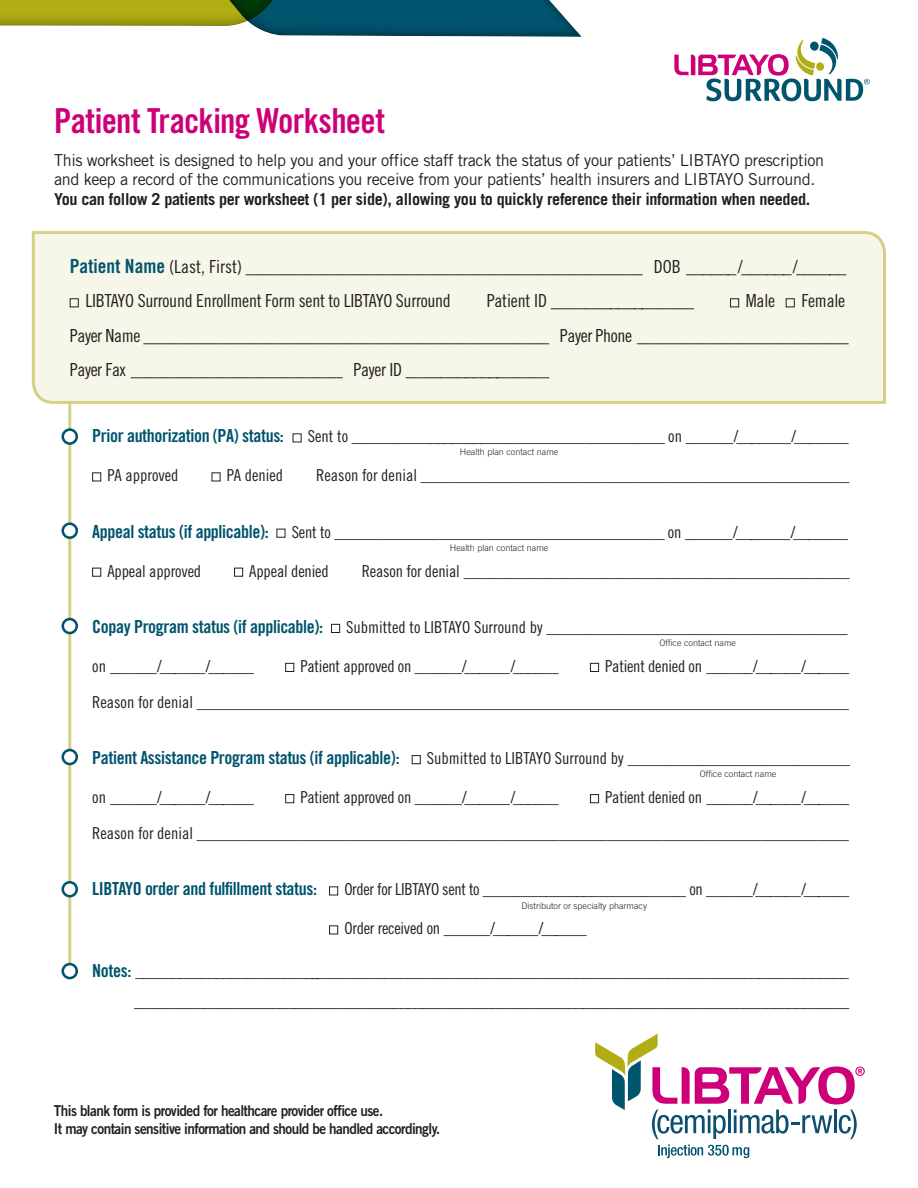
<style>
.page{position:relative;width:918px;height:1188px;background:#fff}
.page>*{position:absolute;margin:0;border:0;box-sizing:border-box;transform-origin:0 0}
.HEADLINE{font:34.5px "Trade Gothic LT Std Bd Cn 20";letter-spacing:-.02em;color:#cd007a}
.t1{font:18px "Trade Gothic LT Std";color:#231f20}
.t2{font:18px "Trade Gothic LT Std Bd Cn 20";letter-spacing:-.02em;color:#00546e}
.t3{font:18px/34.5px "Trade Gothic LT Std Cn 18";letter-spacing:-.015em;color:#231f20}
.SUBHEAD_2{font:16.5px/19.8px "Trade Gothic LT Std";letter-spacing:-.02em;color:#231f20;text-align:right}
.t4{font:16.5px "Trade Gothic LT Std Cn 18";letter-spacing:-.01em;color:#231f20}
.DISCLAIMER{font:15px/18px "Trade Gothic LT Std Bd 2";letter-spacing:-.04em;color:#231f20;scale:.9 1}
.t5{font:300 9px "Trade Gothic LT Std";color:#231f20}
.s1{font-weight:700}
.s2{font-family:"Trade Gothic LT Std Bd Cn 20";font-size:19.5px;color:#00546e}
.s3{font-family:"Trade Gothic LT Std"}
.s4{font-family:"Trade Gothic LT Std Cn 18"}
.s5{font-family:"Trade Gothic LT Std Bd Cn 20";font-size:18px;color:#00546e}
</style>
<div class="page">
<hr style="left:68px;top:404px;width:3px;height:567px;background:#d5d088">
<div style="left:63px;top:430px;width:14px;height:14px;background:#fff;border-radius:50%"></div>
<div style="left:62px;top:428px;width:16px;height:17px;border:3px solid #00546e;border-radius:50%"></div>
<div style="left:63px;top:524px;width:14px;height:14px;background:#fff;border-radius:50%"></div>
<div style="left:62px;top:522px;width:16px;height:17px;border:3px solid #00546e;border-radius:50%"></div>
<div style="left:63px;top:619px;width:14px;height:14px;background:#fff;border-radius:50%"></div>
<div style="left:62px;top:618px;width:16px;height:16px;border:3px solid #00546e;border-radius:50%"></div>
<div style="left:63px;top:882px;width:14px;height:14px;background:#fff;border-radius:50%"></div>
<div style="left:62px;top:881px;width:16px;height:16px;border:3px solid #00546e;border-radius:50%"></div>
<div style="left:63px;top:750px;width:14px;height:14px;background:#fff;border-radius:50%"></div>
<div style="left:62px;top:749px;width:16px;height:16px;border:3px solid #00546e;border-radius:50%"></div>
<div style="left:92px;top:472px;width:9px;height:9px;border:1px solid #231f20"></div>
<div style="left:277px;top:529px;width:8px;height:9px;border:1px solid #231f20"></div>
<div style="left:92px;top:568px;width:9px;height:9px;border:1px solid #231f20"></div>
<div style="left:234px;top:568px;width:9px;height:9px;border:1px solid #231f20"></div>
<div style="left:331px;top:624px;width:9px;height:9px;border:1px solid #231f20"></div>
<div style="left:285px;top:663px;width:9px;height:9px;border:1px solid #231f20"></div>
<div style="left:590px;top:663px;width:9px;height:9px;border:1px solid #231f20"></div>
<div style="left:412px;top:755px;width:9px;height:9px;border:1px solid #231f20"></div>
<div style="left:285px;top:794px;width:9px;height:9px;border:1px solid #231f20"></div>
<div style="left:590px;top:794px;width:9px;height:9px;border:1px solid #231f20"></div>
<div style="left:329px;top:886px;width:9px;height:9px;border:1px solid #231f20"></div>
<div style="left:329px;top:925px;width:9px;height:9px;border:1px solid #231f20"></div>
<div style="left:63px;top:964px;width:14px;height:14px;background:#fff;border-radius:50%"></div>
<div style="left:62px;top:963px;width:16px;height:16px;border:3px solid #00546e;border-radius:50%"></div>
<div style="left:31px;top:231px;width:855px;height:174px;background:#f7f7e9"></div>
<div style="left:70px;top:298px;width:9px;height:9px;border:1px solid #231f20"></div>
<div style="left:730px;top:298px;width:9px;height:9px;border:1px solid #231f20"></div>
<div style="left:786px;top:298px;width:9px;height:9px;border:1px solid #231f20"></div>
<svg style="left:674px;top:38px;width:196px;height:63px"></svg>
<svg style="left:658px;top:1145px;width:91px;height:13px"></svg>
<svg style="left:595px;top:1034px;width:270px;height:105px"></svg>
<svg style="left:316px;top:0;width:266px;height:37px;background:#155f75"></svg>
<svg style="left:0;top:0;width:316px;height:36px"></svg>
<p class="HEADLINE" style="left:54px;top:100px;width:332px">Patient Tracking Worksheet</p>
<p class="SUBHEAD_2" style="left:54px;top:150px;width:772px;text-align:left">This worksheet is designed to help you and your office staff track the status of your patients’ LIBTAYO prescription and keep a record of the communications you receive from your patients’ health insurers and LIBTAYO Surround.<br><span class="s1">You can follow 2 patients per worksheet (1 per side), allowing you to quickly reference their information when needed.</span></p>
<p class="t3" style="left:86px;top:249px;width:763px;text-indent:-16px"><span class="s2">Patient Name</span> (Last, First) <span class="s3">_____________________________________________</span> DOB <span class="s3">______/______/______<br></span>LIBTAYO Surround Enrollment Form sent to LIBTAYO Surround</p>
<p class="t1" style="left:487px;top:290px;width:209px"><span class="s4">Patient ID</span> _________________</p>
<p class="t3" style="left:746px;top:283px;width:31px">Male</p>
<p class="t3" style="left:802px;top:283px;width:45px">Female</p>
<p class="t1" style="left:70px;top:325px;width:781px"><span class="s4">Payer Name</span> ______________________________________________ <span class="s4">Payer Phone</span> ________________________</p>
<p class="t1" style="left:70px;top:359px;width:481px"><span class="s4">Payer Fax</span> ________________________ <span class="s4">Payer ID</span> _________________</p>
<p class="t2" style="left:92px;top:425px;width:193px">Prior authorization (PA) status:</p>
<p class="t4" style="left:308px;top:427px;width:542px">Sent to ________________________________________ on ______/_______/_______</p>
<p class="t4" style="left:107px;top:466px;width:73px">PA approved</p>
<p class="t4" style="left:227px;top:466px;width:58px">PA denied</p>
<p class="SUBHEAD_2" style="left:316px;top:465px;width:535px"><span class="s4">Reason for denial</span> _____________________________________________________</p>
<p class="t5" style="left:460px;top:447px;width:100px">Health plan contact name</p>
<p class="t2" style="left:92px;top:520px;width:178px">Appeal status (if applicable):</p>
<p class="t4" style="left:292px;top:522px;width:558px">Sent to _________________________________________ on ______/_______/_______</p>
<p class="t4" style="left:107px;top:561px;width:95px">Appeal approved</p>
<p class="t4" style="left:249px;top:561px;width:81px">Appeal denied</p>
<p class="SUBHEAD_2" style="left:362px;top:561px;width:490px"><span class="s4">Reason for denial</span> _________________________________________________</p>
<p class="t5" style="left:450px;top:542px;width:100px">Health plan contact name</p>
<p class="t2" style="left:92px;top:616px;width:232px">Copay Program status (if applicable):</p>
<p class="t4" style="left:346px;top:617px;width:503px">Submitted to LIBTAYO Surround by ______________________________________</p>
<p class="t4" style="left:92px;top:656px;width:163px">on ______/______/______</p>
<p class="t4" style="left:300px;top:656px;width:260px">Patient approved on ______/______/______</p>
<p class="t5" style="left:660px;top:637px;width:78px">Office contact name</p>
<p class="SUBHEAD_2" style="left:92px;top:648px;width:759px;line-height:36px"><span class="s4">Patient denied on ______/______/______<br>Reason for denial</span> _________________________________________________________________________________</p>
<p class="t2" style="left:92px;top:747px;width:309px">Patient Assistance Program status (if applicable):</p>
<p class="t4" style="left:427px;top:748px;width:425px">Submitted to LIBTAYO Surround by ____________________________</p>
<p class="t4" style="left:92px;top:787px;width:163px">on ______/______/______</p>
<p class="t4" style="left:300px;top:787px;width:260px">Patient approved on ______/______/______</p>
<p class="t5" style="left:700px;top:769px;width:78px">Office contact name</p>
<p class="SUBHEAD_2" style="left:92px;top:779px;width:759px;line-height:36px"><span class="s4">Patient denied on ______/______/______<br>Reason for denial</span> _________________________________________________________________________________</p>
<p class="t2" style="left:92px;top:878px;width:226px">LIBTAYO order and fulfillment status:</p>
<p class="t4" style="left:344px;top:880px;width:506px">Order for LIBTAYO sent to __________________________ on ______/______/______</p>
<p class="t4" style="left:344px;top:919px;width:244px">Order received on ______/______/______</p>
<p class="SUBHEAD_2" style="left:92px;top:961px;width:758px"><span class="s5">Notes:</span> _______________________________________________________________________________________________</p>
<p class="SUBHEAD_2" style="left:134px;top:991px;width:717px">______________________________________________________________________________________________</p>
<p class="t5" style="left:522px;top:900px;width:127px">Distributor or specialty pharmacy</p>
<p class="DISCLAIMER" style="left:54px;top:1101px;width:431px">This blank form is provided for healthcare provider office use.<br>It may contain sensitive information and should be handled accordingly.</p>
</div>
